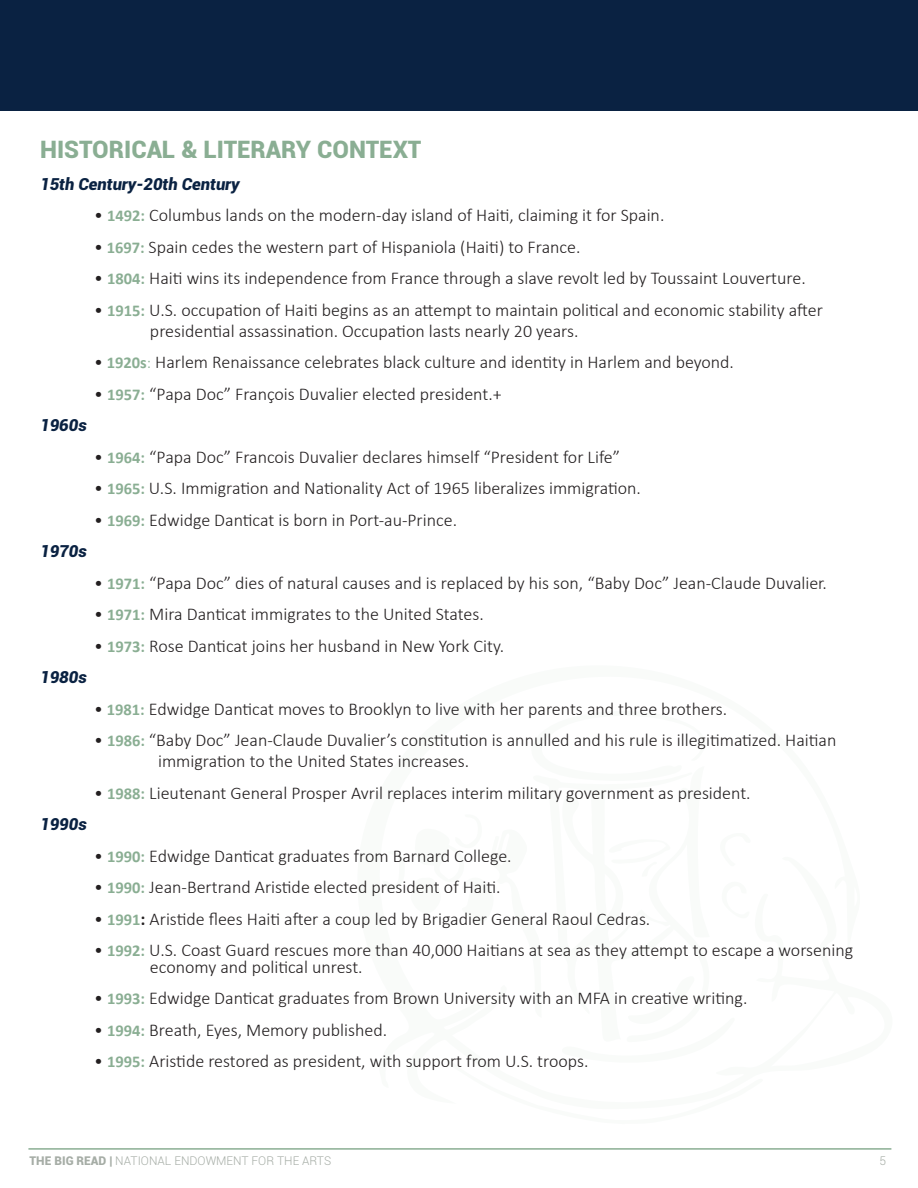
<style>
.page{position:relative;width:918px;height:1188px;background:#fff}
.page>*{position:absolute;margin:0;border:0;box-sizing:border-box;transform-origin:0 0}
.t1{font:900 24px "Roboto";color:#8aae93}
.t2{font:300 18px/16.5px "Calibri";color:#231f20}
.t3{font:italic 900 16.5px "Roboto";color:#0a2242}
.t4{font:300 12px "Roboto";color:#a6ada6}
.s1{font-weight:700;font-size:16.5px;color:#8aae93}
.s2{font-size:16.5px;color:#8aae93}
.s3{font-weight:700}
.s4{font-weight:900}
</style>
<div class="page">
<hr style="left:28px;top:1148px;width:863px;height:2px;background:#8aae93">
<div style="left:0;top:0;width:918px;height:110px;background:#0a2242"></div>
<p class="t1" style="left:40px;top:133px;width:383px">HISTORICAL &amp; LITERARY CONTEXT</p>
<p class="t3" style="left:40px;top:172px;width:201px">15th Century-20th Century</p>
<p class="t2" style="left:94px;top:207px;width:572px">• <span class="s1">1492:</span> Columbus lands on the modern-day island of Haiti, claiming it for Spain.</p>
<p class="t2" style="left:94px;top:238px;width:488px">• <span class="s1">1697:</span> Spain cedes the western part of Hispaniola (Haiti) to France.</p>
<p class="t2" style="left:94px;top:270px;width:713px">• <span class="s1">1804:</span> Haiti wins its independence from France through a slave revolt led by Toussaint Louverture.</p>
<p class="t2" style="left:94px;top:301px;width:730px">• <span class="s1">1915:</span> U.S. occupation of Haiti begins as an attempt to maintain political and economic stability after</p>
<p class="t2" style="left:150px;top:322px;width:430px">presidential assassination. Occupation lasts nearly 20 years.</p>
<p class="t2" style="left:94px;top:354px;width:641px">• <span class="s1">1920s</span><span class="s2">:</span> Harlem Renaissance celebrates black culture and identity in Harlem and beyond.</p>
<p class="t2" style="left:94px;top:385px;width:409px">• <span class="s1">1957:</span> “Papa Doc” François Duvalier elected president.+</p>
<p class="t3" style="left:40px;top:414px;width:48px">1960s</p>
<p class="t2" style="left:94px;top:448px;width:528px">• <span class="s1">1964:</span> “Papa Doc” Francois Duvalier declares himself “President for Life”</p>
<p class="t2" style="left:94px;top:480px;width:548px">• <span class="s1">1965:</span> U.S. Immigration and Nationality Act of 1965 liberalizes immigration.</p>
<p class="t2" style="left:94px;top:511px;width:364px">• <span class="s1">1969:</span> Edwidge Danticat is born in Port-au-Prince.</p>
<p class="t3" style="left:40px;top:540px;width:48px">1970s</p>
<p class="t2" style="left:94px;top:574px;width:734px">• <span class="s1">1971:</span> “Papa Doc” dies of natural causes and is replaced by his son, “Baby Doc” Jean-Claude Duvalier.</p>
<p class="t2" style="left:94px;top:606px;width:391px">• <span class="s1">1971:</span> Mira Danticat immigrates to the United States.</p>
<p class="t2" style="left:94px;top:637px;width:412px">• <span class="s1">1973:</span> Rose Danticat joins her husband in New York City.</p>
<p class="t3" style="left:40px;top:666px;width:48px">1980s</p>
<p class="t2" style="left:94px;top:700px;width:635px">• <span class="s1">1981:</span> Edwidge Danticat moves to Brooklyn to live with her parents and three brothers.</p>
<p class="t2" style="left:94px;top:732px;width:744px">• <span class="s1">1986:</span> “Baby Doc” Jean-Claude Duvalier’s constitution is annulled and his rule is illegitimatized. Haitian</p>
<p class="t2" style="left:158px;top:753px;width:313px">immigration to the United States increases.</p>
<p class="t2" style="left:94px;top:784px;width:658px">• <span class="s1">1988:</span> Lieutenant General Prosper Avril replaces interim military government as president.</p>
<p class="t3" style="left:40px;top:813px;width:48px">1990s</p>
<p class="t2" style="left:94px;top:847px;width:419px">• <span class="s1">1990:</span> Edwidge Danticat graduates from Barnard College.</p>
<p class="t2" style="left:94px;top:879px;width:408px">• <span class="s1">1990:</span> Jean-Bertrand Aristide elected president of Haiti.</p>
<p class="t2" style="left:94px;top:910px;width:558px">• <span class="s1">1991</span><span class="s3">:</span> Aristide flees Haiti after a coup led by Brigadier General Raoul Cedras.</p>
<p class="t2" style="left:150px;top:942px;width:705px;text-indent:-56px">• <span class="s1">1992:</span> U.S. Coast Guard rescues more than 40,000 Haitians at sea as they attempt to escape a worsening economy and political unrest.</p>
<p class="t2" style="left:94px;top:990px;width:655px">• <span class="s1">1993:</span> Edwidge Danticat graduates from Brown University with an MFA in creative writing.</p>
<p class="t2" style="left:94px;top:1021px;width:295px">• <span class="s1">1994:</span> Breath, Eyes, Memory published.</p>
<p class="t2" style="left:94px;top:1053px;width:496px">• <span class="s1">1995:</span> Aristide restored as president, with support from U.S. troops.</p>
<p class="t4" style="left:30px;top:1152px;width:303px"><span class="s4">THE BIG READ |</span> NATIONAL ENDOWMENT FOR THE ARTS</p>
<p class="t4" style="left:879px;top:1152px;width:8px">5</p>
</div>
